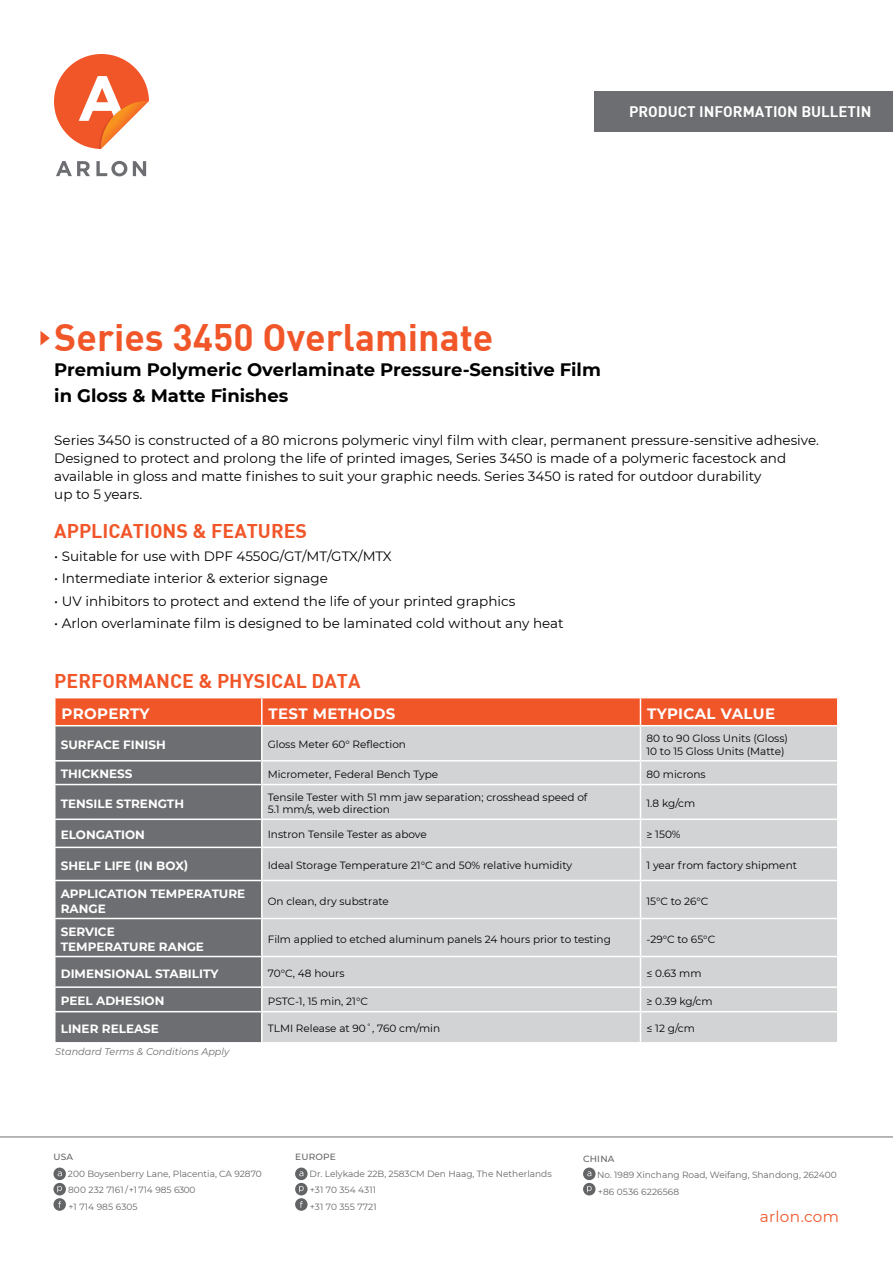
<style>
.page{position:relative;width:893px;height:1263px;background:#fff}
.page>*{position:absolute;margin:0;border:0;box-sizing:border-box;transform-origin:0 0}
.t1{font:37.5px "DIN Bold";color:#f15629}
.t2{font:19.5px "DIN Bold";color:#f15629}
.t3{font:700 18px/25.5px "Montserrat";color:#000}
.t4{font:15.3px "Montserrat";letter-spacing:.025em;color:#f15629}
.t5{font:700 15px "Montserrat";letter-spacing:.025em;color:#fff}
.t6{font:15px "DIN Bold";color:#fff}
.t7{font:13.5px/18px "Montserrat";color:#000}
.t8{font:700 12px/14.4px "Montserrat";color:#fff}
.t9{font:10.5px/12.9px "Montserrat";color:#000}
.t10{font:italic 9.75px "Montserrat";color:#6d6e71}
.t11{font:9px/16.5px "Montserrat";color:#636466}
.t12{font:500 9px "Montserrat";letter-spacing:.025em;color:#636466}
</style>
<div class="page">
<svg style="left:56px;top:161px;width:34px;height:15px"></svg>
<svg style="left:96px;top:161px;width:31px;height:15px"></svg>
<svg style="left:133px;top:161px;width:13px;height:15px"></svg>
<svg style="left:54px;top:54px;width:95px;height:95px"></svg>
<div style="left:595px;top:91px;width:298px;height:41px;background:#6d6e71"></div>
<hr style="left:0;top:1136px;width:893px;height:1px;background:#737373">
<svg style="left:53px;top:1167px;width:13px;height:13px"></svg>
<svg style="left:58px;top:1171px;width:4px;height:5px"></svg>
<div style="left:53px;top:1198px;width:13px;height:13px;background:#636466;border-radius:50%"></div>
<svg style="left:58px;top:1201px;width:3px;height:7px"></svg>
<div style="left:53px;top:1183px;width:13px;height:12px;background:#636466;border-radius:50%"></div>
<svg style="left:57px;top:1186px;width:5px;height:6px"></svg>
<svg style="left:295px;top:1167px;width:13px;height:13px"></svg>
<svg style="left:299px;top:1171px;width:4px;height:5px"></svg>
<div style="left:295px;top:1198px;width:13px;height:13px;background:#636466;border-radius:50%"></div>
<svg style="left:300px;top:1201px;width:3px;height:7px"></svg>
<div style="left:295px;top:1183px;width:13px;height:12px;background:#636466;border-radius:50%"></div>
<svg style="left:299px;top:1186px;width:5px;height:6px"></svg>
<svg style="left:583px;top:1167px;width:12px;height:13px"></svg>
<svg style="left:587px;top:1171px;width:4px;height:5px"></svg>
<div style="left:583px;top:1183px;width:12px;height:12px;background:#636466;border-radius:50%"></div>
<svg style="left:587px;top:1186px;width:5px;height:6px"></svg>
<svg style="left:40px;top:331px;width:10px;height:14px"></svg>
<div style="left:56px;top:726px;width:205px;height:316px;background:#6d6e71"></div>
<div style="left:263px;top:726px;width:574px;height:316px;background:#d1d3d4"></div>
<div style="left:55px;top:698px;width:783px;height:27px;background:#f15629"></div>
<hr style="left:640px;top:726px;width:1px;height:34px;background:#fff">
<hr style="left:54px;top:760px;width:208px;height:1px;background:#fff">
<hr style="left:262px;top:760px;width:378px;height:1px;background:#fff">
<hr style="left:640px;top:760px;width:198px;height:1px;background:#fff">
<svg style="left:640px;top:761px;width:1px;height:23px"></svg>
<hr style="left:54px;top:784px;width:208px;height:1px;background:#fff">
<hr style="left:262px;top:784px;width:378px;height:1px;background:#fff">
<hr style="left:640px;top:784px;width:198px;height:1px;background:#fff">
<hr style="left:640px;top:785px;width:1px;height:33px;background:#fff">
<hr style="left:54px;top:818px;width:208px;height:2px;background:#fff">
<hr style="left:262px;top:818px;width:378px;height:2px;background:#fff">
<hr style="left:640px;top:818px;width:198px;height:2px;background:#fff">
<svg style="left:640px;top:820px;width:1px;height:27px"></svg>
<hr style="left:54px;top:847px;width:208px;height:1px;background:#fff">
<hr style="left:262px;top:847px;width:378px;height:1px;background:#fff">
<hr style="left:640px;top:847px;width:198px;height:1px;background:#fff">
<hr style="left:640px;top:848px;width:1px;height:32px;background:#fff">
<hr style="left:54px;top:880px;width:208px;height:1px;background:#fff">
<hr style="left:262px;top:880px;width:378px;height:1px;background:#fff">
<hr style="left:640px;top:880px;width:198px;height:1px;background:#fff">
<hr style="left:640px;top:881px;width:1px;height:37px;background:#fff">
<hr style="left:54px;top:918px;width:208px;height:1px;background:#fff">
<hr style="left:262px;top:918px;width:378px;height:1px;background:#fff">
<hr style="left:640px;top:918px;width:198px;height:1px;background:#fff">
<hr style="left:640px;top:919px;width:1px;height:37px;background:#fff">
<hr style="left:54px;top:956px;width:208px;height:1px;background:#fff">
<hr style="left:262px;top:956px;width:378px;height:1px;background:#fff">
<hr style="left:640px;top:956px;width:198px;height:1px;background:#fff">
<hr style="left:54px;top:986px;width:208px;height:2px;background:#fff">
<hr style="left:262px;top:986px;width:378px;height:2px;background:#fff">
<hr style="left:640px;top:986px;width:198px;height:2px;background:#fff">
<svg style="left:640px;top:957px;width:1px;height:54px"></svg>
<hr style="left:54px;top:1011px;width:208px;height:1px;background:#fff">
<hr style="left:262px;top:1011px;width:378px;height:1px;background:#fff">
<hr style="left:640px;top:1011px;width:198px;height:1px;background:#fff">
<hr style="left:640px;top:1012px;width:1px;height:30px;background:#fff">
<p class="t6" style="left:629px;top:101px;width:244px">PRODUCT INFORMATION BULLETIN</p>
<h1 class="t1" style="left:54px;top:313px;width:441px">Series 3450 Overlaminate</h1>
<h3 class="t3" style="left:54px;top:356px;width:548px">Premium Polymeric Overlaminate Pressure-Sensitive Film in Gloss &amp; Matte Finishes</h3>
<p class="t7" style="left:54px;top:431px;width:766px">Series 3450 is constructed of a 80 microns polymeric vinyl film with clear, permanent pressure-sensitive adhesive.<br>Designed to protect and prolong the life of printed images, Series 3450 is made of a polymeric facestock and available in gloss and matte finishes to suit your graphic needs. Series 3450 is rated for outdoor durability<br>up to 5 years.</p>
<h2 class="t2" style="left:54px;top:518px;width:254px">APPLICATIONS &amp; FEATURES</h2>
<p class="t7" style="left:54px;top:546px;width:339px">• Suitable for use with DPF 4550G/GT/MT/GTX/MTX</p>
<p class="t7" style="left:54px;top:569px;width:275px">• Intermediate interior &amp; exterior signage</p>
<p class="t7" style="left:54px;top:591px;width:462px">• UV inhibitors to protect and extend the life of your printed graphics</p>
<p class="t7" style="left:54px;top:614px;width:511px">• Arlon overlaminate film is designed to be laminated cold without any heat</p>
<h2 class="t2" style="left:54px;top:668px;width:308px">PERFORMANCE &amp; PHYSICAL DATA</h2>
<p class="t5" style="left:62px;top:703px;width:90px">PROPERTY</p>
<p class="t5" style="left:269px;top:703px;width:128px">TEST METHODS</p>
<p class="t5" style="left:647px;top:703px;width:129px">TYPICAL VALUE</p>
<p class="t8" style="left:61px;top:737px;width:107px">SURFACE FINISH</p>
<p class="t9" style="left:268px;top:738px;width:140px">Gloss Meter 60° Reflection</p>
<p class="t9" style="left:646px;top:731px;width:143px">80 to 90 Gloss Units (Gloss)<br>10 to 15 Gloss Units (Matte)</p>
<p class="t8" style="left:61px;top:766px;width:73px">THICKNESS</p>
<p class="t9" style="left:268px;top:767px;width:172px">Micrometer, Federal Bench Type</p>
<p class="t9" style="left:646px;top:767px;width:61px">80 microns</p>
<p class="t8" style="left:61px;top:796px;width:125px">TENSILE STRENGTH</p>
<p class="t9" style="left:268px;top:790px;width:321px">Tensile Tester with 51 mm jaw separation; crosshead speed of<br>5.1 mm/s, web direction</p>
<p class="t9" style="left:646px;top:796px;width:50px">1.8 kg/cm</p>
<p class="t8" style="left:61px;top:827px;width:86px">ELONGATION</p>
<p class="t9" style="left:268px;top:828px;width:160px">Instron Tensile Tester as above</p>
<p class="t9" style="left:646px;top:828px;width:36px">≥ 150%</p>
<p class="t8" style="left:61px;top:858px;width:129px">SHELF LIFE (IN BOX)</p>
<p class="t9" style="left:268px;top:858px;width:306px">Ideal Storage Temperature 21°C and 50% relative humidity</p>
<p class="t9" style="left:646px;top:858px;width:152px">1 year from factory shipment</p>
<p class="t8" style="left:61px;top:886px;width:186px">APPLICATION TEMPERATURE<br>RANGE</p>
<p class="t9" style="left:268px;top:894px;width:123px">On clean, dry substrate</p>
<p class="t9" style="left:646px;top:894px;width:63px">15°C to 26°C</p>
<p class="t8" style="left:61px;top:924px;width:145px">SERVICE<br>TEMPERATURE RANGE</p>
<p class="t9" style="left:268px;top:932px;width:345px">Film applied to etched aluminum panels 24 hours prior to testing</p>
<p class="t9" style="left:646px;top:932px;width:70px">-29°C to 65°C</p>
<p class="t8" style="left:61px;top:965px;width:159px">DIMENSIONAL STABILITY</p>
<p class="t9" style="left:268px;top:966px;width:78px">70°C, 48 hours</p>
<p class="t9" style="left:646px;top:966px;width:57px">≤ 0.63 mm</p>
<p class="t8" style="left:61px;top:993px;width:105px">PEEL ADHESION</p>
<p class="t9" style="left:268px;top:994px;width:102px">PSTC-1, 15 min, 21°C</p>
<p class="t9" style="left:646px;top:994px;width:68px">≥ 0.39 kg/cm</p>
<p class="t8" style="left:61px;top:1021px;width:100px">LINER RELEASE</p>
<p class="t9" style="left:268px;top:1022px;width:174px">TLMI Release at 90˚, 760 cm/min</p>
<p class="t9" style="left:646px;top:1022px;width:50px">≤ 12 g/cm</p>
<p class="t10" style="left:55px;top:1044px;width:176px">Standard Terms &amp; Conditions Apply</p>
<p class="t12" style="left:53px;top:1151px;width:21px">USA</p>
<p class="t11" style="left:68px;top:1165px;width:195px">200 Boysenberry Lane, Placentia, CA 92870<br>800 232 7161 / +1 714 985 6300<br>+1 714 985 6305</p>
<p class="t12" style="left:295px;top:1151px;width:42px">EUROPE</p>
<p class="t11" style="left:310px;top:1165px;width:244px">Dr. Lelykade 22B, 2583CM Den Haag, The Netherlands +31 70 354 4311<br>+31 70 355 7721</p>
<p class="t12" style="left:583px;top:1152px;width:33px">CHINA</p>
<p class="t11" style="left:597px;top:1166px;width:241px">No. 1989 Xinchang Road, Weifang, Shandong, 262400 +86 0536 6226568</p>
<p class="t4" style="left:760px;top:1206px;width:81px">arlon.com</p>
</div>
